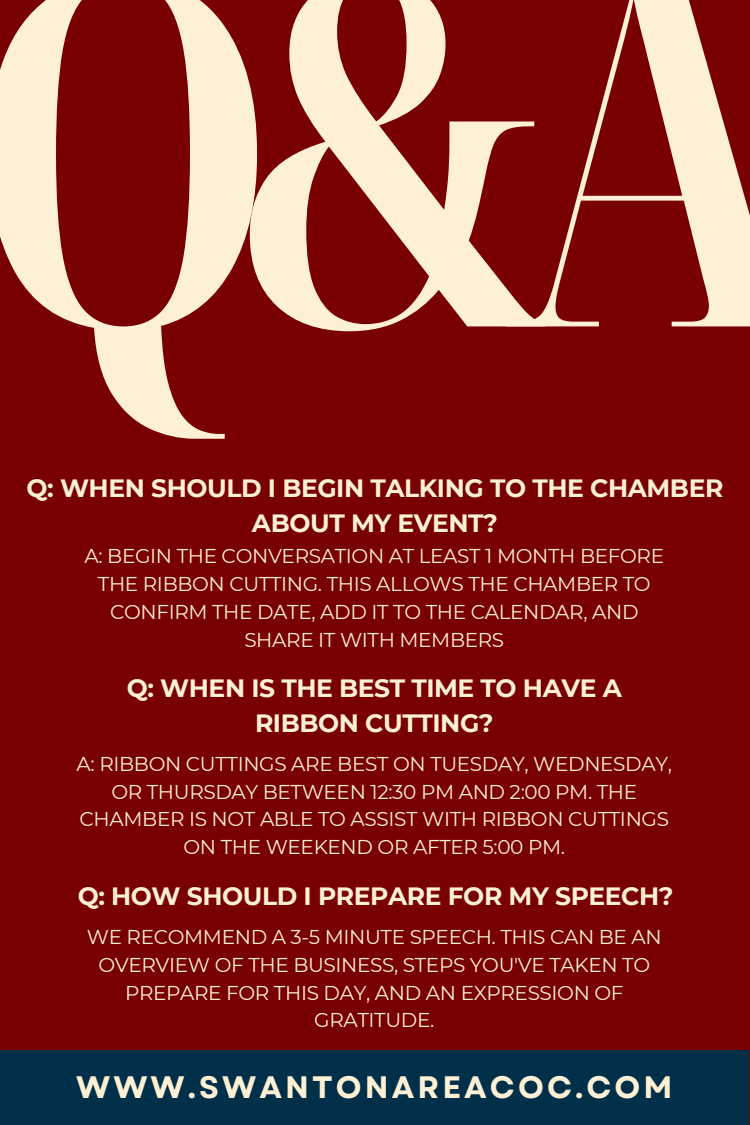
<style>
.page{position:relative;width:750px;height:1125px;background:#780000}
.page>*{position:absolute;margin:0;border:0;box-sizing:border-box;transform-origin:0 0}
.t1{font:700 extra-condensed 482.2px "Noto Serif Display";color:#fdf0d5}
.t2{font:700 31px "Garet";letter-spacing:.1em;color:#fdf0d5}
.t3{font:700 25px/34.5px "Montserrat";letter-spacing:-.015em;color:#fdf0d5;text-align:center}
.t4{font:20px/27.8px "Montserrat";letter-spacing:-.015em;color:#fdf0d5;text-align:center}
</style>
<div class="page">
<div style="left:0;top:1050px;width:749px;height:75px;background:#003049"></div>
<h1 class="t1" style="left:-33px;top:-189px;width:837px">Q&amp;A</h1>
<h3 class="t3" style="left:27px;top:471px;width:698px">Q: WHEN SHOULD I BEGIN TALKING TO THE CHAMBER<br>ABOUT MY EVENT?</h3>
<p class="t4" style="left:84px;top:542px;width:581px">A: BEGIN THE CONVERSATION AT LEAST 1 MONTH BEFORE THE RIBBON CUTTING. THIS ALLOWS THE CHAMBER TO CONFIRM THE DATE, ADD IT TO THE CALENDAR, AND SHARE IT WITH MEMBERS</p>
<h3 class="t3" style="left:127px;top:671px;width:497px">Q: WHEN IS THE BEST TIME TO HAVE A<br>RIBBON CUTTING?</h3>
<p class="t4" style="left:77px;top:750px;width:597px">A: RIBBON CUTTINGS ARE BEST ON TUESDAY, WEDNESDAY, OR THURSDAY BETWEEN 12:30 PM AND 2:00 PM. THE CHAMBER IS NOT ABLE TO ASSIST WITH RIBBON CUTTINGS ON THE WEEKEND OR AFTER 5:00 PM.</p>
<h3 class="t3" style="left:78px;top:879px;width:597px">Q: HOW SHOULD I PREPARE FOR MY SPEECH?</h3>
<p class="t4" style="left:87px;top:923px;width:577px">WE RECOMMEND A 3-5 MINUTE SPEECH. THIS CAN BE AN OVERVIEW OF THE BUSINESS, STEPS YOU'VE TAKEN TO PREPARE FOR THIS DAY, AND AN EXPRESSION OF GRATITUDE.</p>
<h2 class="t2" style="left:76px;top:1064px;width:598px">WWW.SWANTONAREACOC.COM</h2>
</div>
